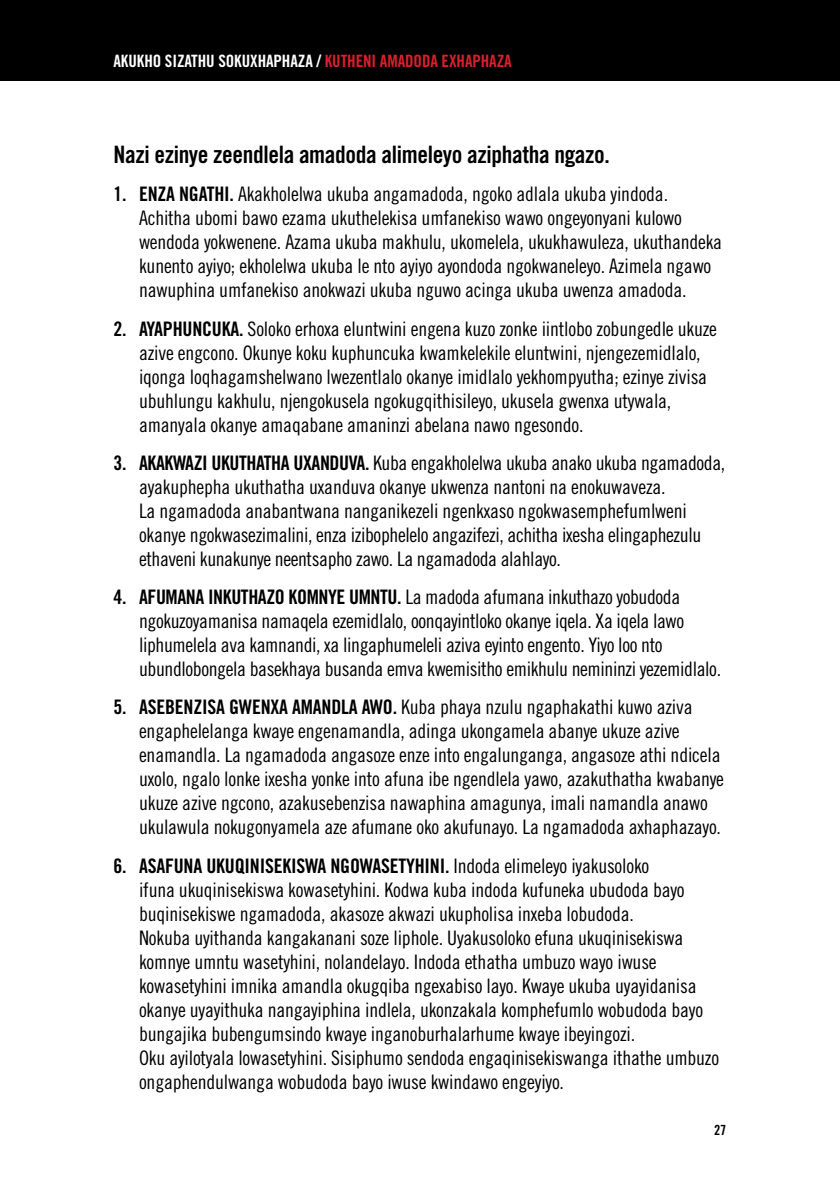
<style>
.page{position:relative;width:840px;height:1191px;background:#fff}
.page>*{position:absolute;margin:0;border:0;box-sizing:border-box;transform-origin:0 0}
.t1{font:24px "Trade Gothic Bold Cond Twenty";letter-spacing:-.015em;color:#000}
.t2{font:20px/24px "Trade Gothic Cond Eighteen";letter-spacing:-.01em;color:#000}
.t3{font:20px "Trade Gothic Bold Cond Twenty";letter-spacing:-.01em;color:#000}
.t4{font:17px "Trade Gothic Bold Cond Twenty";letter-spacing:-.005em;color:#fff}
.t5{font:14px "Trade Gothic Bold Cond Twenty";color:#000}
.s1{color:#dc1f2d}
.s2{font-family:"Trade Gothic Bold Cond Twenty"}
.s3{font-family:"Trade Gothic Cond Eighteen"}
</style>
<div class="page">
<div style="left:0;top:0;width:839px;height:80px;background:#000"></div>
<p class="t4" style="left:113px;top:51px;width:399px">AKUKHO SIZATHU SOKUXHAPHAZA / <span class="s1">KUTHENI AMADODA EXHAPHAZA</span></p>
<p class="t1" style="left:113px;top:140px;width:497px">Nazi ezinye zeendlela amadoda alimeleyo aziphatha ngazo.</p>
<p class="t2" style="left:139px;top:182px;width:584px;text-indent:-26px"><span class="s2">1. ENZA NGATHI.</span> Akakholelwa ukuba angamadoda, ngoko adlala ukuba yindoda.<br>Achitha ubomi bawo ezama ukuthelekisa umfanekiso wawo ongeyonyani kulowo wendoda yokwenene. Azama ukuba makhulu, ukomelela, ukukhawuleza, ukuthandeka kunento ayiyo; ekholelwa ukuba le nto ayiyo ayondoda ngokwaneleyo. Azimela ngawo nawuphina umfanekiso anokwazi ukuba nguwo acinga ukuba uwenza amadoda.</p>
<p class="t2" style="left:139px;top:316px;width:579px;text-indent:-26px"><span class="s2">2. AYAPHUNCUKA.</span> Soloko erhoxa eluntwini engena kuzo zonke iintlobo zobungedle ukuze azive engcono. Okunye koku kuphuncuka kwamkelekile eluntwini, njengezemidlalo, iqonga loqhagamshelwano lwezentlalo okanye imidlalo yekhompyutha; ezinye zivisa ubuhlungu kakhulu, njengokusela ngokugqithisileyo, ukusela gwenxa utywala, amanyala okanye amaqabane amaninzi abelana nawo ngesondo.</p>
<p class="t2" style="left:139px;top:450px;width:587px;text-indent:-26px"><span class="s2">3. AKAKWAZI UKUTHATHA UXANDUVA.</span> Kuba engakholelwa ukuba anako ukuba ngamadoda, ayakuphepha ukuthatha uxanduva okanye ukwenza nantoni na enokuwaveza.<br>La ngamadoda anabantwana nanganikezeli ngenkxaso ngokwasemphefumlweni okanye ngokwasezimalini, enza izibophelelo angazifezi, achitha ixesha elingaphezulu ethaveni kunakunye neentsapho zawo. La ngamadoda alahlayo.</p>
<p class="t2" style="left:139px;top:585px;width:583px;text-indent:-26px"><span class="s2">4. AFUMANA INKUTHAZO KOMNYE UMNTU.</span> La madoda afumana inkuthazo yobudoda ngokuzoyamanisa namaqela ezemidlalo, oonqayintloko okanye iqela. Xa iqela lawo liphumelela ava kamnandi, xa lingaphumeleli aziva eyinto engento. Yiyo loo nto ubundlobongela basekhaya busanda emva kwemisitho emikhulu nemininzi yezemidlalo.</p>
<p class="t2" style="left:139px;top:695px;width:586px;text-indent:-26px"><span class="s2">5. ASEBENZISA GWENXA AMANDLA AWO.</span> Kuba phaya nzulu ngaphakathi kuwo aziva engaphelelanga kwaye engenamandla, adinga ukongamela abanye ukuze azive enamandla. La ngamadoda angasoze enze into engalunganga, angasoze athi ndicela uxolo, ngalo lonke ixesha yonke into afuna ibe ngendlela yawo, azakuthatha kwabanye ukuze azive ngcono, azakusebenzisa nawaphina amagunya, imali namandla anawo ukulawula nokugonyamela aze afumane oko akufunayo. La ngamadoda axhaphazayo.</p>
<p class="t3" style="left:113px;top:853px;width:537px">6. ASAFUNA UKUQINISEKISWA NGOWASETYHINI. <span class="s3">Indoda elimeleyo iyakusoloko</span></p>
<p class="t2" style="left:139px;top:877px;width:581px">ifuna ukuqinisekiswa kowasetyhini. Kodwa kuba indoda kufuneka ubudoda bayo buqinisekiswe ngamadoda, akasoze akwazi ukupholisa inxeba lobudoda.<br>Nokuba uyithanda kangakanani soze liphole. Uyakusoloko efuna ukuqinisekiswa komnye umntu wasetyhini, nolandelayo. Indoda ethatha umbuzo wayo iwuse kowasetyhini imnika amandla okugqiba ngexabiso layo. Kwaye ukuba uyayidanisa okanye uyayithuka nangayiphina indlela, ukonzakala komphefumlo wobudoda bayo bungajika bubengumsindo kwaye inganoburhalarhume kwaye ibeyingozi.<br>Oku ayilotyala lowasetyhini. Sisiphumo sendoda engaqinisekiswanga ithathe umbuzo ongaphendulwanga wobudoda bayo iwuse kwindawo engeyiyo.</p>
<p class="t5" style="left:713px;top:1121px;width:14px">27</p>
</div>
